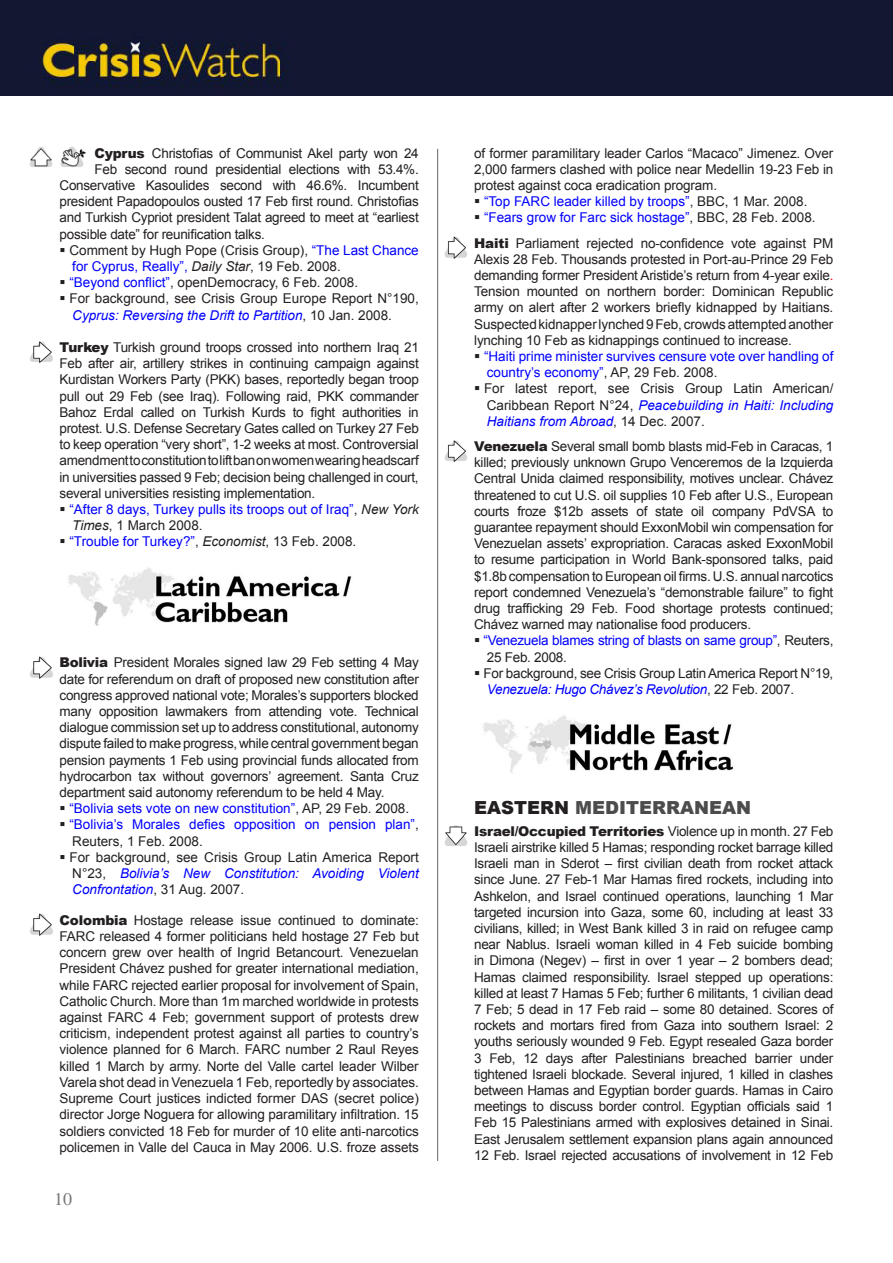
<style>
.page{position:relative;width:893px;height:1263px;background:#fff}
.page>*{position:absolute;margin:0;border:0;box-sizing:border-box;transform-origin:0 0}
.ICG_Region_a{font:900 18px "Arial";color:#4c4c4c}
.t1{font:18px "Times";color:#757679}
.Country_body{font:13.5px/16.2px "Arial";letter-spacing:-.02em;color:#231f20;text-align:justify}
.Bullets_new{font:13.5px/16.2px "Arial";color:#231f20}
.Bullets_new-2{font:13.5px/16.2px "Arial";color:#00f}
.Bullets_new-3{font:13.5px/16.2px "Arial";letter-spacing:-.02em;color:#231f20}
.Bullets_new-4{font:13.5px/16.2px "Arial";letter-spacing:-.02em;color:#00f}
.s1{font-weight:900}
.s2{color:#00f}
.s3{font-style:italic}
.s4{font-style:italic;color:#00f}
.s5{color:#231f20}
.s6{font-style:italic;color:#231f20}
.s7{color:#f00}
</style>
<div class="page">
<img style="left:0;top:0;width:893px;height:96px">
<hr style="left:437px;top:149px;width:1px;height:1012px;background:#757679">
<img style="left:68px;top:567px;width:284px;height:59px">
<img style="left:483px;top:715px;width:250px;height:58px">
<img style="left:30px;top:341px;width:23px;height:22px">
<img style="left:30px;top:656px;width:23px;height:23px">
<img style="left:30px;top:913px;width:23px;height:23px">
<img style="left:444px;top:236px;width:23px;height:23px">
<img style="left:444px;top:440px;width:23px;height:22px">
<img style="left:444px;top:825px;width:23px;height:21px">
<img style="left:29px;top:146px;width:57px;height:21px">
<p class="Country_body" style="left:95px;top:145px;width:326px"><span class="s1">Cyprus</span> Christofias of Communist Akel party won 24</p>
<p class="Country_body" style="left:95px;top:161px;width:326px">Feb second round presidential elections with 53.4%.</p>
<p class="Country_body" style="left:60px;top:177px;width:361px">Conservative Kasoulides second with 46.6%. Incumbent</p>
<p class="Country_body" style="left:60px;top:193px;width:361px">president Papadopoulos ousted 17 Feb first round. Christofias</p>
<p class="Country_body" style="left:60px;top:210px;width:361px">and Turkish Cypriot president Talat agreed to meet at “earliest</p>
<p class="Country_body" style="left:60px;top:226px;width:207px">possible date” for reunification talks.</p>
<p class="Bullets_new" style="left:69px;top:242px;width:351px">Comment by Hugh Pope (Crisis Group), <span class="s2">“The Last Chance for Cyprus, Really”,</span> <span class="s3">Daily Star</span>, 19 Feb. 2008.</p>
<p class="Bullets_new" style="left:69px;top:274px;width:290px"><span class="s2">“Beyond conflict”</span>, openDemocracy, 6 Feb. 2008.</p>
<p class="Bullets_new" style="left:69px;top:291px;width:351px">For background, see Crisis Group Europe Report N°190,<br><span class="s4">Cyprus: Reversing the Drift to Partition</span>, 10 Jan. 2008.</p>
<p class="Country_body" style="left:60px;top:339px;width:361px"><span class="s1">Turkey</span> Turkish ground troops crossed into northern Iraq 21<br>Feb after air, artillery strikes in continuing campaign against Kurdistan Workers Party (PKK) bases, reportedly began troop pull out 29 Feb (see Iraq). Following raid, PKK commander Bahoz Erdal called on Turkish Kurds to fight authorities in protest. U.S. Defense Secretary Gates called on Turkey 27 Feb to keep operation “very short”, 1-2 weeks at most. Controversial amendment to constitution to lift ban on women wearing headscarf in universities passed 9 Feb; decision being challenged in court, several universities resisting implementation.</p>
<p class="Bullets_new-2" style="left:69px;top:501px;width:351px">“After 8 days, Turkey pulls its troops out of Iraq”<span class="s5">,</span> <span class="s6">New York<br>Times</span><span class="s5">, 1 March 2008.</span></p>
<p class="Bullets_new-2" style="left:69px;top:534px;width:288px">“Trouble for Turkey?”<span class="s5">,</span> <span class="s6">Economist</span><span class="s5">, 13 Feb. 2008.</span></p>
<p class="Country_body" style="left:60px;top:655px;width:361px"><span class="s1">Bolivia</span> President Morales signed law 29 Feb setting 4 May date for referendum on draft of proposed new constitution after congress approved national vote; Morales’s supporters blocked many opposition lawmakers from attending vote. Technical dialogue commission set up to address constitutional, autonomy dispute failed to make progress, while central government began pension payments 1 Feb using provincial funds allocated from hydrocarbon tax without governors’ agreement. Santa Cruz department said autonomy referendum to be held 4 May.</p>
<p class="Bullets_new-2" style="left:69px;top:800px;width:341px">“Bolivia sets vote on new constitution”<span class="s5">, AP, 29 Feb. 2008.</span></p>
<p class="Bullets_new-2" style="left:69px;top:817px;width:351px">“Bolivia’s Morales defies opposition on pension plan”<span class="s5">,<br>Reuters, 1 Feb. 2008.</span></p>
<p class="Bullets_new" style="left:69px;top:849px;width:351px;text-align:justify">For background, see Crisis Group Latin America Report N°23, <span class="s4">Bolivia’s New Constitution: Avoiding Violent Confrontation</span>, 31 Aug. 2007.</p>
<p class="Country_body" style="left:60px;top:912px;width:361px"><span class="s1">Colombia</span> Hostage release issue continued to dominate:<br>FARC released 4 former politicians held hostage 27 Feb but concern grew over health of Ingrid Betancourt. Venezuelan President Chávez pushed for greater international mediation, while FARC rejected earlier proposal for involvement of Spain, Catholic Church. More than 1m marched worldwide in protests against FARC 4 Feb; government support of protests drew criticism, independent protest against all parties to country’s violence planned for 6 March. FARC number 2 Raul Reyes killed 1 March by army. Norte del Valle cartel leader Wilber Varela shot dead in Venezuela 1 Feb, reportedly by associates.<br>Supreme Court justices indicted former DAS (secret police) director Jorge Noguera for allowing paramilitary infiltration. 15 soldiers convicted 18 Feb for murder of 10 elite anti-narcotics policemen in Valle del Cauca in May 2006. U.S. froze assets</p>
<h1 class="t1" style="left:54px;top:1189px;width:19px">10</h1>
<p class="Country_body" style="left:474px;top:145px;width:361px">of former paramilitary leader Carlos “Macaco” Jimenez. Over 2,000 farmers clashed with police near Medellin 19-23 Feb in protest against coca eradication program.</p>
<p class="Bullets_new-2" style="left:484px;top:193px;width:325px">“Top FARC leader killed by troops”<span class="s5">, BBC, 1 Mar. 2008.</span></p>
<p class="Bullets_new-2" style="left:484px;top:210px;width:333px">“Fears grow for Farc sick hostage”<span class="s5">, BBC, 28 Feb. 2008.</span></p>
<p class="Country_body" style="left:474px;top:235px;width:361px"><span class="s1">Haiti</span> Parliament rejected no-confidence vote against PM Alexis 28 Feb. Thousands protested in Port-au-Prince 29 Feb demanding former President Aristide’s return from 4-year exile<span class="s7">.<br></span>Tension mounted on northern border: Dominican Republic army on alert after 2 workers briefly kidnapped by Haitians.<br>Suspected kidnapper lynched 9 Feb, crowds attempted another lynching 10 Feb as kidnappings continued to increase.</p>
<p class="Bullets_new-2" style="left:484px;top:348px;width:351px">“Haiti prime minister survives censure vote over handling of country’s economy”<span class="s5">, AP, 29 Feb. 2008.</span></p>
<p class="Bullets_new" style="left:484px;top:381px;width:351px;text-align:justify">For latest report, see Crisis Group Latin American/ Caribbean Report N°24, <span class="s4">Peacebuilding in Haiti: Including Haitians from Abroad</span>, 14 Dec. 2007.</p>
<p class="Country_body" style="left:474px;top:438px;width:361px"><span class="s1">Venezuela</span> Several small bomb blasts mid-Feb in Caracas, 1 killed; previously unknown Grupo Venceremos de la Izquierda Central Unida claimed responsibility, motives unclear. Chávez threatened to cut U.S. oil supplies 10 Feb after U.S., European courts froze $12b assets of state oil company PdVSA to guarantee repayment should ExxonMobil win compensation for Venezuelan assets’ expropriation. Caracas asked ExxonMobil to resume participation in World Bank-sponsored talks, paid $1.8b compensation to European oil firms. U.S. annual narcotics report condemned Venezuela’s “demonstrable failure” to fight drug trafficking 29 Feb. Food shortage protests continued; Chávez warned may nationalise food producers.</p>
<p class="Bullets_new-4" style="left:483px;top:633px;width:351px">“Venezuela blames string of blasts on same group”<span class="s5">, Reuters,<br>25 Feb. 2008.</span></p>
<p class="Bullets_new-3" style="left:483px;top:665px;width:351px">For background, see Crisis Group Latin America Report N°19,<br><span class="s4">Venezuela: Hugo Chávez’s Revolution</span>, 22 Feb. 2007.</p>
<p class="ICG_Region_a" style="left:474px;top:795px;width:278px"><span class="s5">EASTERN</span> MEDITERRANEAN</p>
<p class="Country_body" style="left:474px;top:823px;width:361px"><span class="s1">Israel/Occupied Territories</span> Violence up in month. 27 Feb Israeli airstrike killed 5 Hamas; responding rocket barrage killed Israeli man in Sderot – first civilian death from rocket attack since June. 27 Feb-1 Mar Hamas fired rockets, including into Ashkelon, and Israel continued operations, launching 1 Mar targeted incursion into Gaza, some 60, including at least 33 civilians, killed; in West Bank killed 3 in raid on refugee camp near Nablus. Israeli woman killed in 4 Feb suicide bombing in Dimona (Negev) – first in over 1 year – 2 bombers dead; Hamas claimed responsibility. Israel stepped up operations: killed at least 7 Hamas 5 Feb; further 6 militants, 1 civilian dead 7 Feb; 5 dead in 17 Feb raid – some 80 detained. Scores of rockets and mortars fired from Gaza into southern Israel: 2 youths seriously wounded 9 Feb. Egypt resealed Gaza border 3 Feb, 12 days after Palestinians breached barrier under tightened Israeli blockade. Several injured, 1 killed in clashes between Hamas and Egyptian border guards. Hamas in Cairo meetings to discuss border control. Egyptian officials said 1<br>Feb 15 Palestinians armed with explosives detained in Sinai.<br>East Jerusalem settlement expansion plans again announced 12 Feb. Israel rejected accusations of involvement in 12 Feb</p>
</div>
